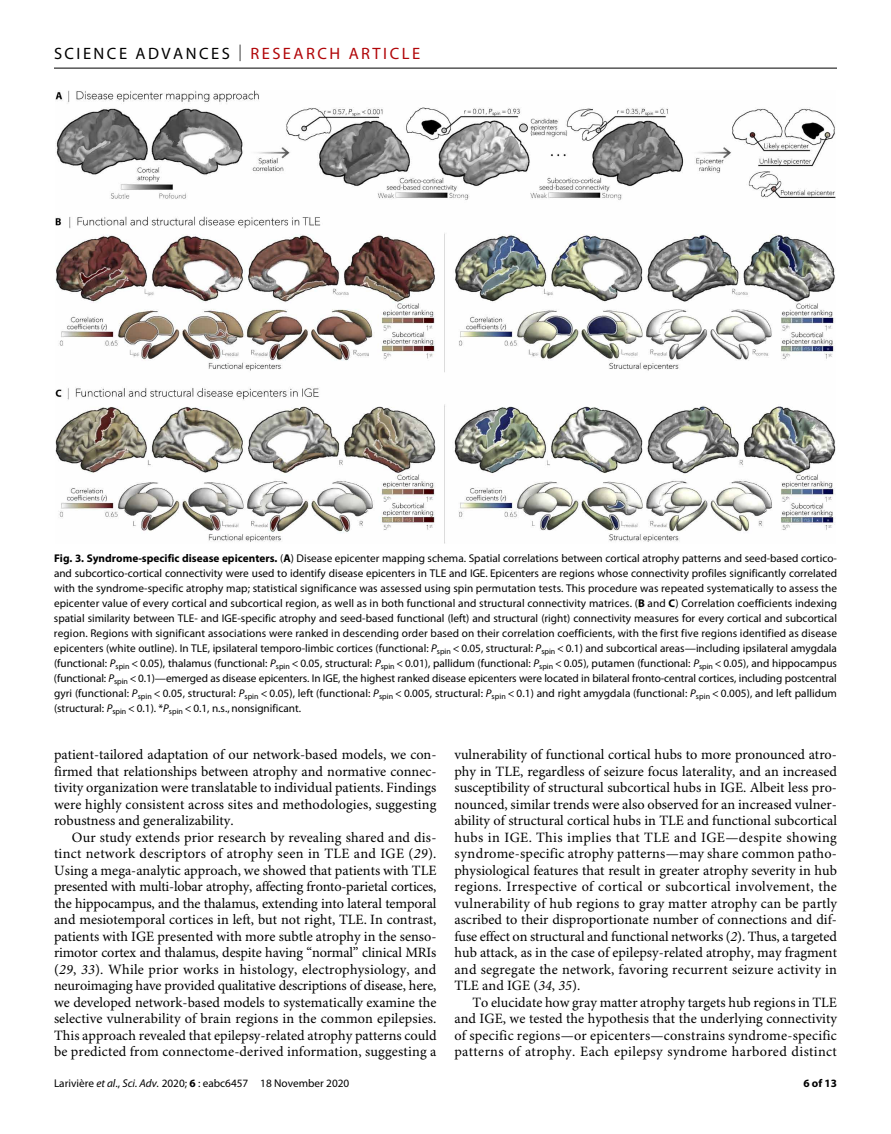
<style>
.page{position:relative;width:891px;height:1134px;background:#fff}
.page>*{position:absolute;margin:0;border:0;box-sizing:border-box;transform-origin:0 0}
.t1{font:16.5px "Myriad Pro";letter-spacing:.15em;color:#000}
.t2{font:14.25px/16.5px "Minion Pro";letter-spacing:.01em;color:#000;text-align:justify}
.t3{font:11.25px/15px "Myriad Pro";color:#000;text-align:justify}
.t4{font:700 11.25px "Myriad Pro";color:#000}
.s1{font-weight:300}
.s2{color:#b10508}
.s3{font-weight:700}
.s4{font-style:italic}
</style>
<div class="page">
<hr style="left:54px;top:68px;width:783px;height:1px;background:#000">
<img style="left:55px;top:90px;width:781px;height:454px">
<p class="t1" style="left:54px;top:40px;width:368px">SCIENCE ADVANCES <span class="s1">|</span> <span class="s2">RESEARCH ARTICLE</span></p>
<p class="t3" style="left:54px;top:551px;width:785px"><span class="s3">Fig. 3. Syndrome-specific disease epicenters.</span> (<span class="s3">A</span>) Disease epicenter mapping schema. Spatial correlations between cortical atrophy patterns and seed-based cortico&shy;and subcortico-cortical connectivity were used to identify disease epicenters in TLE and IGE. Epicenters are regions whose connectivity profiles significantly correlated with the syndrome-specific atrophy map; statistical significance was assessed using spin permutation tests. This procedure was repeated systematically to assess the epicenter value of every cortical and subcortical region, as well as in both functional and structural connectivity matrices. (<span class="s3">B</span> and <span class="s3">C</span>) Correlation coefficients indexing spatial similarity between TLE- and IGE-specific atrophy and seed-based functional (left) and structural (right) connectivity measures for every cortical and subcortical region. Regions with significant associations were ranked in descending order based on their correlation coefficients, with the first five regions identified as disease epicenters (white outline). In TLE, ipsilateral temporo-limbic cortices (functional: <span class="s4">P</span><sub>spin</sub> &lt; 0.05, structural: <span class="s4">P</span><sub>spin</sub> &lt; 0.1) and subcortical areas—including ipsilateral amygdala (functional: <span class="s4">P</span><sub>spin</sub> &lt; 0.05), thalamus (functional: <span class="s4">P</span><sub>spin</sub> &lt; 0.05, structural: <span class="s4">P</span><sub>spin</sub> &lt; 0.01), pallidum (functional: <span class="s4">P</span><sub>spin</sub> &lt; 0.05), putamen (functional: <span class="s4">P</span><sub>spin</sub> &lt; 0.05), and hippocampus (functional: <span class="s4">P</span><sub>spin</sub> &lt; 0.1)—emerged as disease epicenters. In IGE, the highest ranked disease epicenters were located in bilateral fronto-central cortices, including postcentral gyri (functional: <span class="s4">P</span><sub>spin</sub> &lt; 0.05, structural: <span class="s4">P</span><sub>spin</sub> &lt; 0.05), left (functional: <span class="s4">P</span><sub>spin</sub> &lt; 0.005, structural: <span class="s4">P</span><sub>spin</sub> &lt; 0.1) and right amygdala (functional: <span class="s4">P</span><sub>spin</sub> &lt; 0.005), and left pallidum (structural: <span class="s4">P</span><sub>spin</sub> &lt; 0.1). *<span class="s4">P</span><sub>spin</sub> &lt; 0.1, n.s., nonsignificant.</p>
<p class="t2" style="left:54px;top:748px;width:384px">patient-tailored adaptation of our network-based models, we con&shy;firmed that relationships between atrophy and normative connec&shy;tivity organization were translatable to individual patients. Findings were highly consistent across sites and methodologies, suggesting robustness and generalizability.</p>
<p class="t2" style="left:54px;top:830px;width:384px;text-indent:18px">Our study extends prior research by revealing shared and dis&shy;tinct network descriptors of atrophy seen in TLE and IGE (<span class="s4">29</span>).<br>Using a mega-analytic approach, we showed that patients with TLE presented with multi-lobar atrophy, affecting fronto-parietal cortices, the hippocampus, and the thalamus, extending into lateral temporal and mesiotemporal cortices in left, but not right, TLE. In contrast, patients with IGE presented with more subtle atrophy in the senso&shy;rimotor cortex and thalamus, despite having “normal” clinical MRIs (<span class="s4">29</span>, <span class="s4">33</span>). While prior works in histology, electrophysiology, and neuroimaging have provided qualitative descriptions of disease, here, we developed network-based models to systematically examine the selective vulnerability of brain regions in the common epilepsies.<br>This approach revealed that epilepsy-related atrophy patterns could be predicted from connectome-derived information, suggesting a</p>
<p class="t3" style="left:54px;top:1076px;width:297px">Larivière <span class="s4">et al</span>., <span class="s4">Sci. Adv.</span> 2020; <span class="s3">6</span> : eabc6457 18 November 2020</p>
<p class="t2" style="left:454px;top:748px;width:384px">vulnerability of functional cortical hubs to more pronounced atro&shy;phy in TLE, regardless of seizure focus laterality, and an increased susceptibility of structural subcortical hubs in IGE. Albeit less pro&shy;nounced, similar trends were also observed for an increased vulner&shy;ability of structural cortical hubs in TLE and functional subcortical hubs in IGE. This implies that TLE and IGE—despite showing syndrome-specific atrophy patterns—may share common patho&shy;physiological features that result in greater atrophy severity in hub regions. Irrespective of cortical or subcortical involvement, the vulnerability of hub regions to gray matter atrophy can be partly ascribed to their disproportionate number of connections and dif&shy;fuse effect on structural and functional networks (<span class="s4">2</span>). Thus, a targeted hub attack, as in the case of epilepsy-related atrophy, may fragment and segregate the network, favoring recurrent seizure activity in TLE and IGE (<span class="s4">34</span>, <span class="s4">35</span>).</p>
<p class="t2" style="left:454px;top:995px;width:384px;text-indent:18px">To elucidate how gray matter atrophy targets hub regions in TLE and IGE, we tested the hypothesis that the underlying connectivity of specific regions—or epicenters—constrains syndrome-specific patterns of atrophy. Each epilepsy syndrome harbored distinct</p>
<p class="t4" style="left:803px;top:1074px;width:35px">6 of 13</p>
</div>
